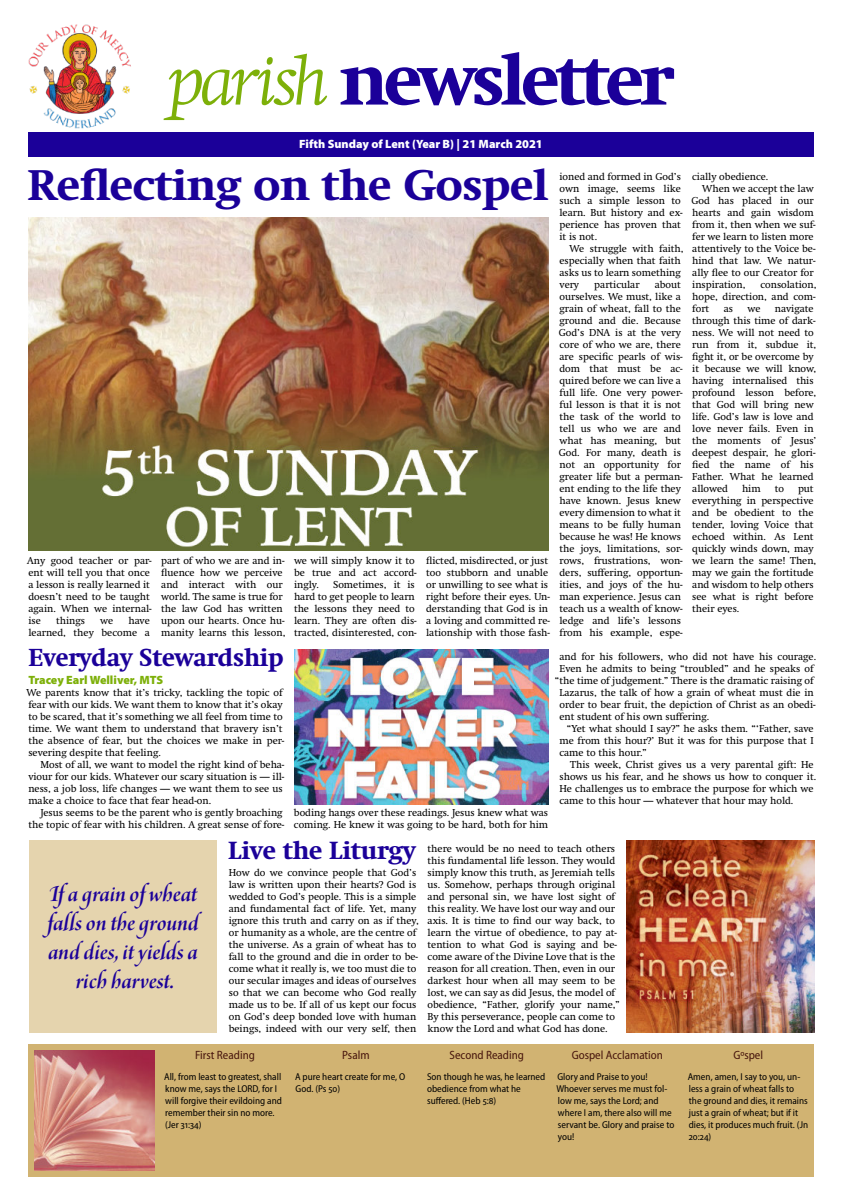
<style>
.page{position:relative;width:842px;height:1191px;background:#fff}
.page>*{position:absolute;margin:0;border:0;box-sizing:border-box;transform-origin:0 0}
.t1{font:800 69.1px "Swift";letter-spacing:-.06em;color:#1b0099}
.t2{font:800 41.7px "Swift";letter-spacing:-.01em;color:#1b0099}
.t3{font:800 24.1px "Swift";letter-spacing:-.01em;color:#1b0099}
.t4{font:24px/28.8px "Arno Pro Smbd Italic Display";letter-spacing:-.005em;color:#1b0099;text-align:center}
.t5{font:800 23.9px "Swift";letter-spacing:-.01em;color:#1b0099;scale:.96 1}
.t6{font:semi-condensed 12px "Myriad Pro";color:#47150c}
.t7{font:900 12px "Myriad Pro";color:#fff}
.t8{font:900 12px "Myriad Pro";letter-spacing:-.005em;color:#7db009}
.t9{font:10px/12px "Swift";color:#000}
.t10{font:semi-condensed 10px/12px "Myriad Pro";color:#000}
.s1{font-weight:300;font-style:italic;color:#7db009}
</style>
<div class="page">
<div style="left:28px;top:132px;width:786px;height:24px;background:#1b0099"></div>
<img style="left:28px;top:24px;width:103px;height:105px">
<img style="left:294px;top:649px;width:255px;height:155px">
<div style="left:29px;top:1044px;width:785px;height:132px;background:#d1b372"></div>
<div style="left:29px;top:840px;width:188px;height:192px;background:#e5d4ae"></div>
<img style="left:29px;top:217px;width:519px;height:333px">
<img style="left:626px;top:840px;width:188px;height:192px">
<img style="left:35px;top:1050px;width:119px;height:120px">
<h1 class="t1" style="left:168px;top:52px;width:507px"><span class="s1">parish</span> newsletter</h1>
<p class="t7" style="left:299px;top:139px;width:245px">Fifth Sunday of Lent (Year B) | 21 March 2021</p>
<h2 class="t2" style="left:27px;top:168px;width:522px">Reflecting on the Gospel</h2>
<p class="t9" style="left:27px;top:555px;width:126px">Any good teacher or par&shy;ent will tell you that once a lesson is really learned it doesn’t need to be taught again. When we internal&shy;ise</p>
<p class="t9" style="left:29px;top:615px;width:123px;text-align:right">have<br>learned, they become a</p>
<p class="t9" style="left:56px;top:615px;width:30px">things</p>
<p class="t9" style="left:100px;top:615px;width:15px">we</p>
<p class="t9" style="left:161px;top:555px;width:126px">part of who we are and in&shy;fluence how we perceive and interact with our world. The same is true for the law God has written upon our hearts. Once hu&shy;manity learns this lesson,</p>
<p class="t9" style="left:294px;top:555px;width:124px">we will simply know it to be true and act accord&shy;ingly.</p>
<p class="t9" style="left:294px;top:579px;width:124px;text-indent:39px">Sometimes, it is hard to get people to learn the lessons they need to learn. They are often dis&shy;tracted, disinterested, con-</p>
<p class="t9" style="left:426px;top:555px;width:125px">flicted, misdirected, or just too stubborn and unable or unwilling to see what is right before their eyes. Un&shy;derstanding that God is in a loving and committed re&shy;lationship with those fash-</p>
<p class="t9" style="left:559px;top:171px;width:125px">ioned and formed in God’s own image, seems like such a simple lesson to learn. But history and ex&shy;perience has proven that it is not.</p>
<p class="t9" style="left:559px;top:243px;width:126px;text-indent:10px">We struggle with faith, especially when that faith asks us to learn something very</p>
<p class="t9" style="left:559px;top:279px;width:125px;text-indent:96px">about ourselves. We must, like a grain of wheat, fall to the ground and die. Because<br>God’s DNA is at the very core of who we are, there are specific pearls of wis&shy;dom that must be ac&shy;quired before we can live a full life. One very power&shy;ful lesson is that it is not the task of the world to tell us who we are and what has meaning, but<br>God. For many, death is not an opportunity for greater life but a perman&shy;ent ending to the life they have known. Jesus knew every dimension to what it means to be fully human because he was! He knows the joys, limitations, sor&shy;rows, frustrations, won&shy;ders, suffering, opportun&shy;ities, and joys of the hu&shy;man experience. Jesus can teach us a wealth of know&shy;ledge and life’s lessons from his example, espe-</p>
<p class="t9" style="left:594px;top:279px;width:47px">particular</p>
<p class="t9" style="left:692px;top:171px;width:78px">cially obedience.</p>
<p class="t9" style="left:702px;top:183px;width:113px">When we accept the law</p>
<p class="t9" style="left:691px;top:195px;width:124px">God has placed in our</p>
<p class="t9" style="left:692px;top:207px;width:123px">hearts and gain wisdom</p>
<p class="t9" style="left:692px;top:219px;width:125px">from it, then when we suf-</p>
<p class="t9" style="left:692px;top:231px;width:123px">fer we learn to listen more</p>
<p class="t9" style="left:692px;top:243px;width:125px">attentively to the Voice be-</p>
<p class="t9" style="left:692px;top:255px;width:125px">hind that law. We natur-</p>
<p class="t9" style="left:692px;top:267px;width:123px">ally flee to our Creator for</p>
<p class="t9" style="left:692px;top:279px;width:55px">inspiration,</p>
<p class="t9" style="left:692px;top:279px;width:126px;text-align:justify;text-indent:68px">consolation, hope, direction, and com&shy;fort</p>
<p class="t9" style="left:692px;top:303px;width:126px;text-indent:83px">navigate through this time of dark&shy;ness. We will not need to run from it, subdue it, fight it, or be overcome by it because we will know, having internalised this profound lesson before, that God will bring new life. God’s law is love and love never fails. Even in the moments of Jesus’ deepest despair, he glori&shy;fied the name of his<br>Father. What he learned allowed</p>
<p class="t9" style="left:724px;top:303px;width:11px">as</p>
<p class="t9" style="left:747px;top:303px;width:15px">we</p>
<p class="t9" style="left:742px;top:483px;width:20px">him</p>
<p class="t9" style="left:775px;top:483px;width:11px">to</p>
<p class="t9" style="left:692px;top:483px;width:126px;text-indent:106px">put everything in perspective and be obedient to the tender, loving Voice that echoed within. As Lent quickly winds down, may we learn the same! Then, may we gain the fortitude and wisdom to help others see what is right before their eyes.</p>
<h3 class="t5" style="left:29px;top:648px;width:267px">Everyday Stewardship</h3>
<p class="t9" style="left:559px;top:651px;width:258px">and for his followers, who did not have his courage.</p>
<p class="t9" style="left:559px;top:663px;width:256px">Even he admits to being “troubled” and he speaks of</p>
<p class="t9" style="left:555px;top:675px;width:260px">“the time of judgement.” There is the dramatic raising of</p>
<p class="t9" style="left:559px;top:687px;width:256px">Lazarus, the talk of how a grain of wheat must die in</p>
<p class="t9" style="left:559px;top:699px;width:258px">order to bear fruit, the depiction of Christ as an obedi-</p>
<p class="t9" style="left:559px;top:711px;width:151px">ent student of his own suffering.</p>
<p class="t9" style="left:567px;top:723px;width:248px">“Yet what should I say?” he asks them. “‘Father, save</p>
<p class="t9" style="left:559px;top:735px;width:256px">me from this hour?’ But it was for this purpose that I</p>
<p class="t9" style="left:559px;top:747px;width:89px">came to this hour.”</p>
<p class="t9" style="left:570px;top:759px;width:245px">This week, Christ gives us a very parental gift: He</p>
<p class="t9" style="left:559px;top:771px;width:258px">shows us his fear, and he shows us how to conquer it.</p>
<p class="t9" style="left:559px;top:783px;width:256px">He challenges us to embrace the purpose for which we</p>
<p class="t9" style="left:559px;top:795px;width:235px">came to this hour — whatever that hour may hold.</p>
<p class="t8" style="left:28px;top:675px;width:136px">Tracey Earl Welliver, MTS</p>
<p class="t9" style="left:26px;top:687px;width:260px">We parents know that it’s tricky, tackling the topic of fear with our kids. We want them to know that it’s okay to be scared, that it’s something we all feel from time to time. We want them to understand that bravery isn’t the absence of fear, but the choices we make in per&shy;severing despite that feeling.</p>
<p class="t9" style="left:28px;top:759px;width:258px;text-indent:12px">Most of all, we want to model the right kind of beha&shy;viour for our kids. Whatever our scary situation is — ill&shy;ness, a job loss, life changes — we want them to see us make a choice to face that fear head-on.</p>
<p class="t9" style="left:28px;top:807px;width:258px;text-align:right">Jesus seems to be the parent who is gently broaching the topic of fear with his children. A great sense of fore-</p>
<p class="t9" style="left:294px;top:807px;width:256px">boding hangs over these readings. Jesus knew what was coming. He knew it was going to be hard, both for him</p>
<h3 class="t4" style="left:48px;top:882px;width:152px">If a grain of wheat falls on the ground and dies, it yields a rich harvest.</h3>
<h3 class="t3" style="left:228px;top:840px;width:189px">Live the Liturgy</h3>
<p class="t9" style="left:229px;top:867px;width:192px">How do we convince people that God’s law is written upon their hearts? God is wedded to God’s people. This is a simple and fundamental fact of life. Yet, many ignore this truth and carry on as if they, or humanity as a whole, are the centre of the universe. As a grain of wheat has to fall to the ground and die in order to be&shy;come what it really is, we too must die to our secular images and ideas of ourselves so that we can become who God really made us to be. If all of us kept our focus on God’s deep bonded love with human beings, indeed with our very self, then</p>
<p class="t6" style="left:195px;top:1049px;width:61px">First Reading</p>
<p class="t10" style="left:164px;top:1071px;width:119px">All, from least to greatest, shall know me, says the LORD, for I will forgive their evildoing and remember their sin no more. (Jer 31:34)</p>
<p class="t6" style="left:342px;top:1049px;width:29px">Psalm</p>
<p class="t10" style="left:295px;top:1071px;width:112px">A pure heart create for me, O<br>God. (Ps 50)</p>
<p class="t9" style="left:428px;top:843px;width:194px">there would be no need to teach others this fundamental life lesson. They would simply know this truth, as Jeremiah tells us. Somehow, perhaps through original and personal sin, we have lost sight of this reality. We have lost our way and our axis. It is time to find our way back, to learn the virtue of obedience, to pay at&shy;tention to what God is saying and be&shy;come aware of the Divine Love that is the reason for all creation. Then, even in our darkest hour when all may seem to be lost, we can say as did Jesus, the model of obedience, “Father, glorify your name,” By this perseverance, people can come to know the Lord and what God has done.</p>
<p class="t6" style="left:450px;top:1049px;width:76px">Second Reading</p>
<p class="t10" style="left:427px;top:1071px;width:120px">Son though he was, he learned obedience from what he suffered. (Heb 5:8)</p>
<p class="t6" style="left:572px;top:1049px;width:93px">Gospel Acclamation</p>
<p class="t10" style="left:556px;top:1071px;width:119px">Glory and Praise to you!<br>Whoever serves me must fol‐ low me, says the Lord; and where I am, there also will me servant be. Glory and praise to you!</p>
<p class="t6" style="left:733px;top:1049px;width:31px">Gospel</p>
<p class="t10" style="left:688px;top:1071px;width:122px">Amen, amen, I say to you, un‐ less a grain of wheat falls to<br>the ground and dies, it remains just a grain of wheat; but if it dies, it produces much fruit. (Jn<br>20:24)</p>
</div>
